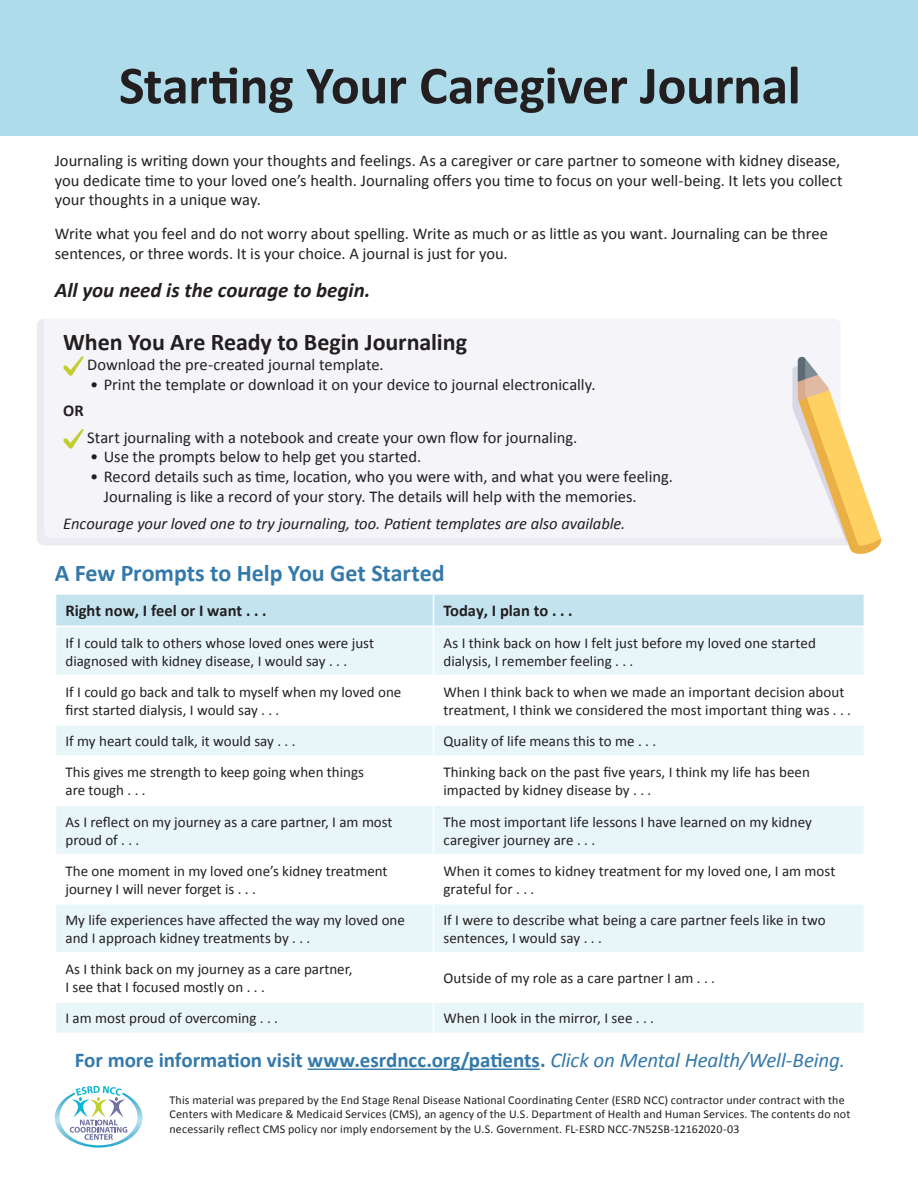
<style>
.page{position:relative;width:918px;height:1188px;background:#fff}
.page>*{position:absolute;margin:0;border:0;box-sizing:border-box;transform-origin:0 0}
.t1{font:700 54px "Calibri";letter-spacing:-.01em;color:#231f20}
.t2{font:700 24px "Calibri";letter-spacing:-.005em;color:#231f20}
.t3{font:700 24px "Calibri";letter-spacing:-.005em;color:#3379aa}
.t4{font:700 21px "Calibri";color:#3379aa}
.t5{font:italic 700 21px "Calibri";color:#231f20}
.t6{font:16.5px/19.8px "Calibri";color:#231f20}
.t7{font:italic 16.5px "Calibri";letter-spacing:-.005em;color:#231f20}
.t8{font:700 16.5px "Calibri";color:#231f20}
.t9{font:15px/18px "Calibri";color:#231f20}
.t10{font:12px/14.4px "Calibri";letter-spacing:.01em;color:#231f20}
.s1{font-weight:400;font-style:italic}
</style>
<div class="page">
<div style="left:0;top:0;width:918px;height:135px;background:#afdceb"></div>
<hr style="left:308px;top:1069px;width:232px;height:1px;background:#3379aa">
<div style="left:56px;top:595px;width:808px;height:31px;background:#c3e4ef"></div>
<svg style="left:56px;top:627px;width:808px;height:406px;fill:#e9f6f9"></svg>
<hr style="left:433px;top:595px;width:1px;height:31px;background:#fff">
<hr style="left:433px;top:627px;width:1px;height:48px;background:#fff">
<hr style="left:55px;top:675px;width:379px;height:1px;background:#fff">
<hr style="left:434px;top:675px;width:431px;height:1px;background:#fff">
<hr style="left:433px;top:676px;width:1px;height:48px;background:#fff">
<hr style="left:55px;top:724px;width:379px;height:2px;background:#fff">
<hr style="left:434px;top:724px;width:431px;height:2px;background:#fff">
<svg style="left:433px;top:726px;width:1px;height:29px"></svg>
<hr style="left:55px;top:755px;width:379px;height:2px;background:#fff">
<hr style="left:434px;top:755px;width:431px;height:2px;background:#fff">
<hr style="left:433px;top:757px;width:1px;height:48px;background:#fff">
<hr style="left:55px;top:805px;width:379px;height:1px;background:#fff">
<hr style="left:434px;top:805px;width:431px;height:1px;background:#fff">
<hr style="left:433px;top:806px;width:1px;height:48px;background:#fff">
<hr style="left:55px;top:854px;width:379px;height:1px;background:#fff">
<hr style="left:434px;top:854px;width:431px;height:1px;background:#fff">
<hr style="left:433px;top:855px;width:1px;height:48px;background:#fff">
<hr style="left:55px;top:903px;width:379px;height:1px;background:#fff">
<hr style="left:434px;top:903px;width:431px;height:1px;background:#fff">
<hr style="left:433px;top:904px;width:1px;height:48px;background:#fff">
<hr style="left:55px;top:952px;width:379px;height:2px;background:#fff">
<hr style="left:434px;top:952px;width:431px;height:2px;background:#fff">
<hr style="left:433px;top:954px;width:1px;height:47px;background:#fff">
<hr style="left:55px;top:1001px;width:379px;height:2px;background:#fff">
<hr style="left:434px;top:1001px;width:431px;height:2px;background:#fff">
<hr style="left:433px;top:1003px;width:1px;height:30px;background:#fff">
<div style="left:37px;top:319px;width:803px;height:226px;background:#f5f4f8"></div>
<svg style="left:63px;top:355px;width:22px;height:21px"></svg>
<svg style="left:63px;top:428px;width:22px;height:21px"></svg>
<svg style="left:792px;top:355px;width:90px;height:199px"></svg>
<svg style="left:55px;top:1086px;width:87px;height:62px"></svg>
<h1 class="t1" style="left:119px;top:51px;width:683px">Starting Your Caregiver Journal</h1>
<p class="t6" style="left:55px;top:151px;width:789px">Journaling is writing down your thoughts and feelings. As a caregiver or care partner to someone with kidney disease, you dedicate time to your loved one’s health. Journaling offers you time to focus on your well-being. It lets you collect your thoughts in a unique way.</p>
<p class="t6" style="left:55px;top:223px;width:775px">Write what you feel and do not worry about spelling. Write as much or as little as you want. Journaling can be three sentences, or three words. It is your choice. A journal is just for you.</p>
<p class="t5" style="left:55px;top:277px;width:317px">All you need is the courage to begin.</p>
<p class="t2" style="left:63px;top:327px;width:405px">When You Are Ready to Begin Journaling</p>
<p class="t6" style="left:87px;top:354px;width:298px">Download the pre-created journal template.</p>
<p class="t6" style="left:90px;top:374px;width:507px">• Print the template or download it on your device to journal electronically.</p>
<p class="t8" style="left:63px;top:400px;width:22px">OR</p>
<p class="t6" style="left:87px;top:427px;width:491px">Start journaling with a notebook and create your own flow for journaling.</p>
<p class="t6" style="left:90px;top:447px;width:332px">• Use the prompts below to help get you started.</p>
<p class="t6" style="left:104px;top:467px;width:571px;text-indent:-13px">• Record details such as time, location, who you were with, and what you were feeling.<br>Journaling is like a record of your story. The details will help with the memories.</p>
<p class="t7" style="left:63px;top:512px;width:564px">Encourage your loved one to try journaling, too. Patient templates are also available.</p>
<h2 class="t3" style="left:55px;top:557px;width:391px">A Few Prompts to Help You Get Started</h2>
<p class="t8" style="left:65px;top:600px;width:203px">Right now, I feel or I want . . .</p>
<p class="t8" style="left:443px;top:600px;width:131px">Today, I plan to . . .</p>
<p class="t9" style="left:65px;top:634px;width:310px">If I could talk to others whose loved ones were just diagnosed with kidney disease, I would say . . .</p>
<p class="t9" style="left:443px;top:634px;width:374px">As I think back on how I felt just before my loved one started dialysis, I remember feeling . . .</p>
<p class="t9" style="left:65px;top:683px;width:337px">If I could go back and talk to myself when my loved one first started dialysis, I would say . . .</p>
<p class="t9" style="left:443px;top:683px;width:409px">When I think back to when we made an important decision about treatment, I think we considered the most important thing was . . .</p>
<p class="t9" style="left:65px;top:732px;width:231px">If my heart could talk, it would say . . .</p>
<p class="t9" style="left:443px;top:732px;width:214px">Quality of life means this to me . . .</p>
<p class="t9" style="left:65px;top:763px;width:300px">This gives me strength to keep going when things are tough . . .</p>
<p class="t9" style="left:443px;top:763px;width:368px">Thinking back on the past five years, I think my life has been impacted by kidney disease by . . .</p>
<p class="t9" style="left:65px;top:813px;width:329px">As I reflect on my journey as a care partner, I am most proud of . . .</p>
<p class="t9" style="left:443px;top:813px;width:370px">The most important life lessons I have learned on my kidney caregiver journey are . . .</p>
<p class="t9" style="left:65px;top:862px;width:324px">The one moment in my loved one’s kidney treatment journey I will never forget is . . .</p>
<p class="t9" style="left:443px;top:862px;width:394px">When it comes to kidney treatment for my loved one, I am most grateful for . . .</p>
<p class="t9" style="left:65px;top:911px;width:341px">My life experiences have affected the way my loved one and I approach kidney treatments by . . .</p>
<p class="t9" style="left:443px;top:911px;width:384px">If I were to describe what being a care partner feels like in two sentences, I would say . . .</p>
<p class="t9" style="left:65px;top:960px;width:288px">As I think back on my journey as a care partner,</p>
<p class="t9" style="left:65px;top:978px;width:201px">I see that I focused mostly on . . .</p>
<p class="t9" style="left:443px;top:969px;width:273px">Outside of my role as a care partner I am . . .</p>
<p class="t9" style="left:65px;top:1010px;width:214px">I am most proud of overcoming . . .</p>
<p class="t9" style="left:443px;top:1010px;width:212px">When I look in the mirror, I see . . .</p>
<p class="t4" style="left:75px;top:1046px;width:772px">For more information visit www.esrdncc.org/patients. <span class="s1">Click on Mental Health/Well-Being.</span></p>
<p class="t10" style="left:170px;top:1093px;width:682px">This material was prepared by the End Stage Renal Disease National Coordinating Center (ESRD NCC) contractor under contract with the<br>Centers with Medicare &amp; Medicaid Services (CMS), an agency of the U.S. Department of Health and Human Services. The contents do not necessarily reflect CMS policy nor imply endorsement by the U.S. Government. FL-ESRD NCC-7N52SB-12162020-03</p>
</div>
